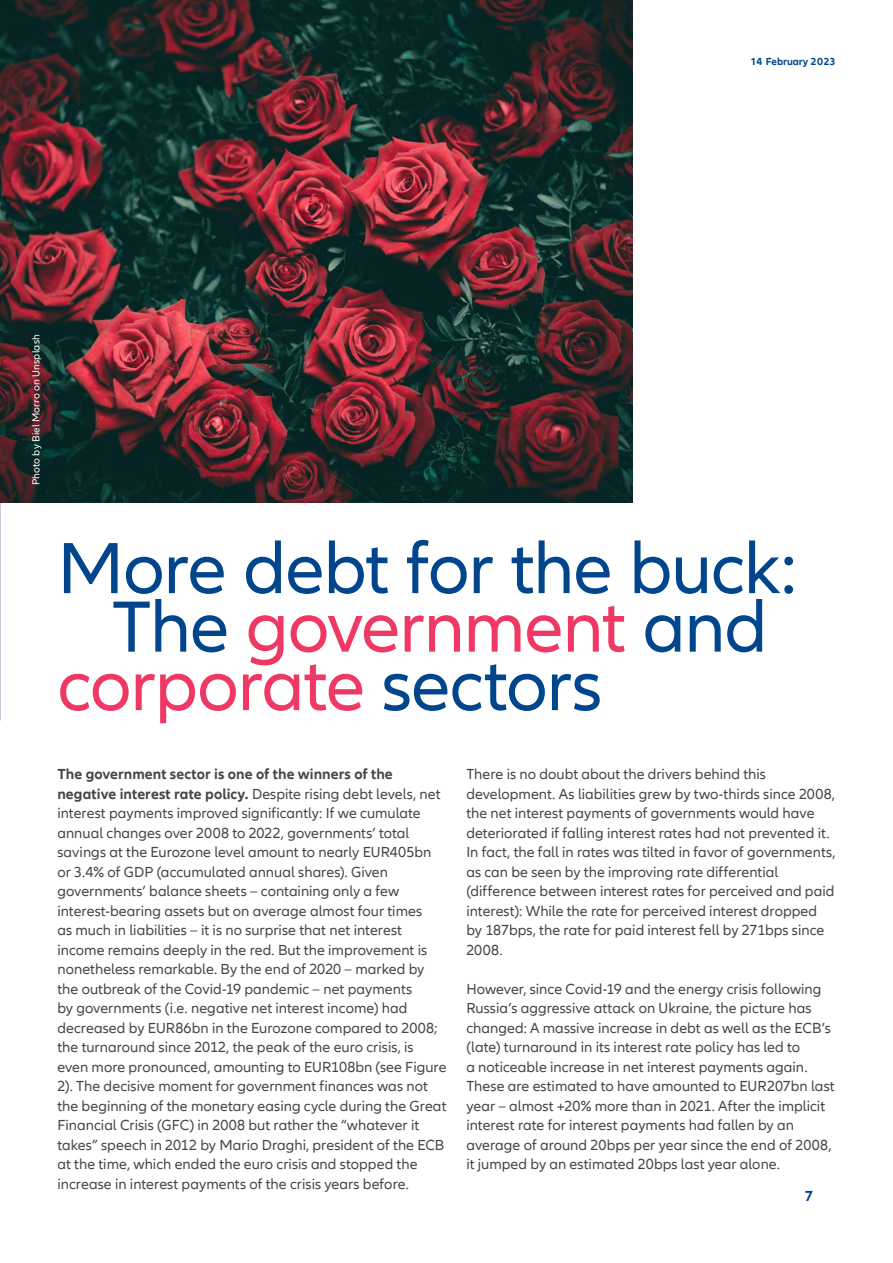
<style>
.page{position:relative;width:893px;height:1263px;background:#fff}
.page>*{position:absolute;margin:0;border:0;box-sizing:border-box;transform-origin:0 0}
.t1{font:75px "Allianz Neo";letter-spacing:-.015em;color:#ef3864}
.t2{font:75px "Allianz Neo";letter-spacing:-.015em;color:#01468c}
.Copy_10_13pt{font:15px/19.5px "Allianz Neo";letter-spacing:.005em;color:#454647}
.t3{font:700 15px "Allianz Neo";color:#01468c}
.Caption_Footer_7_9pt{font:10.5px "Allianz Neo";letter-spacing:.015em;color:#fff}
.t4{font:700 10.5px "Allianz Neo";color:#01468c}
.s1{color:#01468c}
.s2{font-weight:700}
</style>
<div class="page">
<img style="left:0;top:0;width:632px;height:503px">
<p class="t4" style="left:752px;top:56px;width:85px">14 February 2023</p>
<p class="Caption_Footer_7_9pt" style="left:30px;top:485px;width:153px;rotate:-90deg">Photo by Biel Morro on Unsplash</p>
<p class="t2" style="left:57px;top:525px;width:741px">More debt for the buck:</p>
<p class="t1" style="left:112px;top:584px;width:657px"><span class="s1">The</span> government <span class="s1">and</span></p>
<p class="t1" style="left:57px;top:642px;width:546px">corporate <span class="s1">sectors</span></p>
<p class="Copy_10_13pt" style="left:57px;top:765px;width:391px"><span class="s2">The government sector is one of the winners of the negative interest rate policy.</span> Despite rising debt levels, net interest payments improved significantly: If we cumulate annual changes over 2008 to 2022, governments’ total savings at the Eurozone level amount to nearly EUR405bn or 3.4% of GDP (accumulated annual shares). Given governments’ balance sheets – containing only a few interest-bearing assets but on average almost four times<br>as much in liabilities – it is no surprise that net interest income remains deeply in the red. But the improvement is nonetheless remarkable. By the end of 2020 – marked by the outbreak of the Covid-19 pandemic – net payments<br>by governments (i.e. negative net interest income) had decreased by EUR86bn in the Eurozone compared to 2008; the turnaround since 2012, the peak of the euro crisis, is even more pronounced, amounting to EUR108bn (see Figure 2). The decisive moment for government finances was not the beginning of the monetary easing cycle during the Great Financial Crisis (GFC) in 2008 but rather the “whatever it takes” speech in 2012 by Mario Draghi, president of the ECB at the time, which ended the euro crisis and stopped the increase in interest payments of the crisis years before.</p>
<p class="Copy_10_13pt" style="left:466px;top:765px;width:371px">There is no doubt about the drivers behind this development. As liabilities grew by two-thirds since 2008, the net interest payments of governments would have deteriorated if falling interest rates had not prevented it.<br>In fact, the fall in rates was tilted in favor of governments, as can be seen by the improving rate differential (difference between interest rates for perceived and paid interest): While the rate for perceived interest dropped by 187bps, the rate for paid interest fell by 271bps since 2008.</p>
<p class="Copy_10_13pt" style="left:466px;top:979px;width:370px">However, since Covid-19 and the energy crisis following Russia’s aggressive attack on Ukraine, the picture has changed: A massive increase in debt as well as the ECB’s (late) turnaround in its interest rate policy has led to<br>a noticeable increase in net interest payments again.<br>These are estimated to have amounted to EUR207bn last year – almost +20% more than in 2021. After the implicit interest rate for interest payments had fallen by an average of around 20bps per year since the end of 2008, it jumped by an estimated 20bps last year alone.</p>
<p class="t3" style="left:805px;top:1187px;width:10px">7</p>
</div>
